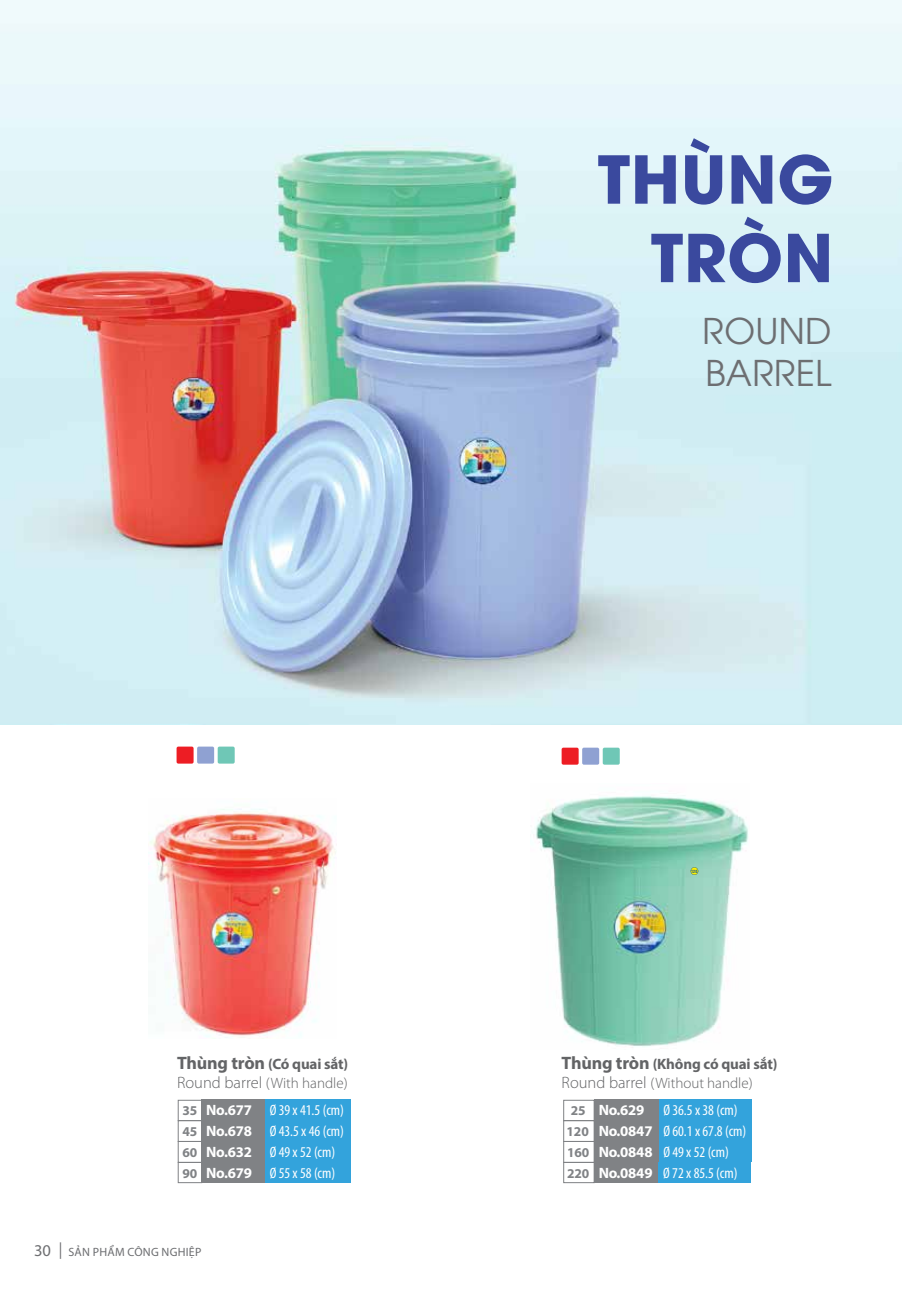
<style>
.page{position:relative;width:902px;height:1289px;background:#fff}
.page>*{position:absolute;margin:0;border:0;box-sizing:border-box;transform-origin:0 0}
.t1{font:700 65.4px/78.4px "UTM Avo";letter-spacing:.01em;color:#3a499e;text-align:right}
.t2{font:35.25px/42.3px "UTM Avo";letter-spacing:.01em;color:#6d6e71}
.t3{font:condensed 15px "Myriad Pro";color:#fff}
.t4{font:300 15px "Myriad Pro";color:#636466}
.t5{font:700 15px "Myriad Pro";letter-spacing:-.01em;color:#636466}
.t6{font:700 15px "Myriad Pro";color:#fff}
.t7{font:700 13.5px "Myriad Pro";letter-spacing:-.01em;color:#808285}
.t8{font:12px "Myriad Pro";letter-spacing:.02em;color:#6d6e71}
.t9{font:4.35px "VNI Helve Condense Bold";color:#034ea2;scale:.96 1}
.s1{font-size:18px}
.s2{font-size:16.5px}
.s3{font-weight:700;font-stretch:normal}
.s4{font-weight:700;font-stretch:normal;font-size:14.85px}
.s5{font-size:14.85px}
.s6{font-family:"UVN Tin Tuc";font-size:16.5px}
</style>
<div class="page">
<img style="left:150px;top:809px;width:186px;height:229px">
<img style="left:0;top:0;width:901px;height:724px">
<div style="left:202px;top:1099px;width:63px;height:21px;background:#808285"></div>
<div style="left:265px;top:1099px;width:85px;height:21px;background:#33a3dc"></div>
<div style="left:594px;top:1099px;width:64px;height:20px;background:#808285"></div>
<div style="left:658px;top:1099px;width:93px;height:20px;background:#33a3dc"></div>
<div style="left:202px;top:1120px;width:63px;height:21px;background:#808285"></div>
<div style="left:265px;top:1120px;width:85px;height:21px;background:#33a3dc"></div>
<div style="left:594px;top:1120px;width:64px;height:21px;background:#808285"></div>
<div style="left:658px;top:1120px;width:93px;height:21px;background:#33a3dc"></div>
<div style="left:202px;top:1141px;width:63px;height:20px;background:#808285"></div>
<div style="left:265px;top:1141px;width:85px;height:20px;background:#33a3dc"></div>
<div style="left:594px;top:1141px;width:64px;height:20px;background:#808285"></div>
<div style="left:658px;top:1141px;width:93px;height:20px;background:#33a3dc"></div>
<div style="left:202px;top:1162px;width:63px;height:20px;background:#808285"></div>
<div style="left:265px;top:1162px;width:85px;height:20px;background:#33a3dc"></div>
<div style="left:594px;top:1162px;width:64px;height:20px;background:#808285"></div>
<div style="left:658px;top:1162px;width:93px;height:20px;background:#33a3dc"></div>
<div style="left:176px;top:746px;width:17px;height:17px;background:#ed1d24;border-radius:2px"></div>
<div style="left:561px;top:747px;width:17px;height:17px;background:#ed1d24;border-radius:2px"></div>
<div style="left:218px;top:746px;width:17px;height:17px;background:#6fc7b6;border-radius:2px"></div>
<div style="left:602px;top:747px;width:17px;height:17px;background:#6fc7b6;border-radius:2px"></div>
<div style="left:197px;top:746px;width:17px;height:17px;background:#8fa1d2;border-radius:2px"></div>
<div style="left:582px;top:747px;width:17px;height:17px;background:#8fa1d2;border-radius:2px"></div>
<img style="left:535px;top:795px;width:214px;height:252px">
<svg style="left:690px;top:867px;width:8px;height:8px"></svg>
<div style="left:563px;top:1099px;width:31px;height:21px;border:1px solid #808285"></div>
<div style="left:178px;top:1099px;width:24px;height:21px;border:1px solid #808285"></div>
<div style="left:563px;top:1141px;width:31px;height:21px;border:1px solid #808285"></div>
<div style="left:178px;top:1141px;width:24px;height:21px;border:1px solid #808285"></div>
<div style="left:563px;top:1120px;width:31px;height:21px;border:1px solid #808285"></div>
<div style="left:178px;top:1120px;width:24px;height:21px;border:1px solid #808285"></div>
<div style="left:563px;top:1161px;width:31px;height:21px;border:1px solid #808285"></div>
<div style="left:178px;top:1161px;width:24px;height:21px;border:1px solid #808285"></div>
<h1 class="t1" style="left:597px;top:134px;width:237px">THÙNG<br>TRÒN</h1>
<h2 class="t2" style="left:702px;top:307px;width:130px">ROUND<br>BARREL</h2>
<p class="t9" style="left:691px;top:867px;width:8px">120</p>
<p class="t5" style="left:177px;top:1053px;width:173px"><span class="s1">Thùng tròn</span> (Có quai sắt)</p>
<p class="t5" style="left:561px;top:1053px;width:217px"><span class="s1">Thùng tròn</span> (Không có quai sắt)</p>
<p class="t4" style="left:177px;top:1073px;width:172px"><span class="s2">Round barrel</span> (With handle)</p>
<p class="t4" style="left:561px;top:1073px;width:193px"><span class="s2">Round barrel</span> (Without handle)</p>
<p class="t3" style="left:206px;top:1101px;width:139px"><span class="s3">No.</span><span class="s4">677</span> Ø 39 x 41.5 (cm)</p>
<p class="t6" style="left:598px;top:1100px;width:47px">No.<span class="s5">629</span></p>
<p class="t3" style="left:663px;top:1101px;width:76px">Ø 36.5 x 38 (cm)</p>
<p class="t3" style="left:206px;top:1122px;width:139px"><span class="s3">No.</span><span class="s4">678</span> Ø 43.5 x 46 (cm)</p>
<p class="t3" style="left:598px;top:1122px;width:149px"><span class="s3">No.</span><span class="s4">0847</span> Ø 60.1 x 67.8 (cm)</p>
<p class="t3" style="left:206px;top:1143px;width:130px"><span class="s3">No.</span><span class="s4">632</span> Ø 49 x 52 (cm)</p>
<p class="t3" style="left:598px;top:1143px;width:132px"><span class="s3">No.</span><span class="s4">0848</span> Ø 49 x 52 (cm)</p>
<p class="t3" style="left:206px;top:1164px;width:130px"><span class="s3">No.</span><span class="s4">679</span> Ø 55 x 58 (cm)</p>
<p class="t3" style="left:598px;top:1164px;width:140px"><span class="s3">No.</span><span class="s4">0849</span> Ø 72 x 85.5 (cm)</p>
<p class="t7" style="left:182px;top:1101px;width:16px">35</p>
<p class="t7" style="left:571px;top:1101px;width:16px">25</p>
<p class="t7" style="left:182px;top:1122px;width:16px">45</p>
<p class="t7" style="left:566px;top:1122px;width:24px">120</p>
<p class="t7" style="left:182px;top:1143px;width:16px">60</p>
<p class="t7" style="left:567px;top:1143px;width:24px">160</p>
<p class="t7" style="left:182px;top:1164px;width:16px">90</p>
<p class="t7" style="left:567px;top:1164px;width:24px">220</p>
<p class="t8" style="left:34px;top:1244px;width:169px"><span class="s2">30</span> <span class="s6">|</span> SẢN PHẨM CÔNG NGHIỆP</p>
</div>
